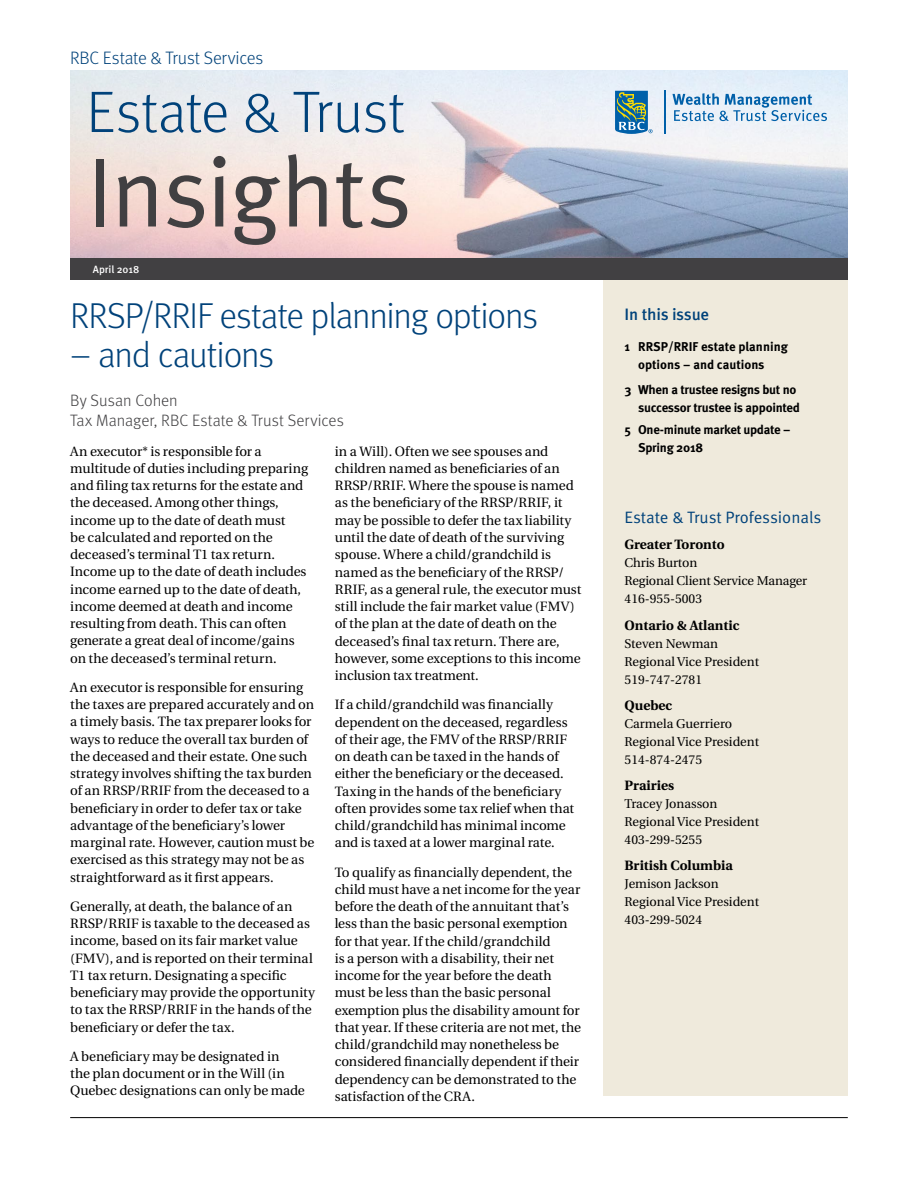
<style>
.page{position:relative;width:918px;height:1188px;background:#fff}
.page>*{position:absolute;margin:0;border:0;box-sizing:border-box;transform-origin:0 0}
.t1{font:99px "Meta OT Norm";letter-spacing:-.03em;color:#414042}
.t2{font:300 58.5px "Meta OT";letter-spacing:-.005em;color:#00427a}
.t3{font:300 36px "Meta OT";letter-spacing:-.035em;color:#00427a}
.t4{font:300 18px "Meta OT";letter-spacing:-.005em;color:#00427a}
.t5{font:300 16.5px/19.5px "Meta OT";color:#414042}
.t6{font:16.5px "Meta OT Norm";letter-spacing:-.005em;color:#00427a}
.t7{font:500 16.5px "Meta OT";letter-spacing:-.015em;color:#00427a}
.t8{font:13.5px/17.2px "Utopia";letter-spacing:-.005em;color:#000}
.t9{font:700 13.5px "Utopia";color:#000}
.t10{font:12.75px/18px "Utopia";color:#000}
.t11{font:700 12.75px/18px "Meta OT";letter-spacing:-.02em;color:#000;text-align:right}
.t12{font:700 12.75px/18px "Meta OT";color:#000}
.t13{font:500 10.5px "Meta OT";color:#fff}
</style>
<div class="page">
<hr style="left:70px;top:1117px;width:778px;height:1px;background:#000">
<img style="left:70px;top:70px;width:778px;height:188px">
<div style="left:603px;top:280px;width:245px;height:816px;background:#efeadc"></div>
<svg style="left:615px;top:91px;width:38px;height:43px;background:#5b929f"></svg>
<hr style="left:664px;top:91px;width:1px;height:43px;background:#0060a9">
<svg style="left:672px;top:93px;width:155px;height:28px;background:#abcae3"></svg>
<div style="left:70px;top:258px;width:778px;height:22px;background:#414042"></div>
<h3 class="t4" style="left:70px;top:47px;width:195px">RBC Estate &amp; Trust Services</h3>
<h2 class="t2" style="left:86px;top:78px;width:320px">Estate &amp; Trust</h2>
<h1 class="t1" style="left:86px;top:133px;width:328px">Insights</h1>
<p class="t13" style="left:93px;top:263px;width:48px">April 2018</p>
<h3 class="t3" style="left:70px;top:295px;width:469px">RRSP/RRIF estate planning options</h3>
<h3 class="t3" style="left:70px;top:334px;width:205px">– and cautions</h3>
<p class="t5" style="left:70px;top:391px;width:275px">By Susan Cohen<br>Tax Manager, RBC Estate &amp; Trust Services</p>
<p class="t8" style="left:70px;top:443px;width:239px">An executor* is responsible for a multitude of duties including preparing and filing tax returns for the estate and the deceased. Among other things, income up to the date of death must<br>be calculated and reported on the deceased’s terminal T1 tax return.<br>Income up to the date of death includes income earned up to the date of death, income deemed at death and income resulting from death. This can often generate a great deal of income/gains on the deceased’s terminal return.</p>
<p class="t8" style="left:70px;top:679px;width:246px">An executor is responsible for ensuring the taxes are prepared accurately and on a timely basis. The tax preparer looks for ways to reduce the overall tax burden of the deceased and their estate. One such strategy involves shifting the tax burden of an RRSP/RRIF from the deceased to a beneficiary in order to defer tax or take advantage of the beneficiary’s lower marginal rate. However, caution must be exercised as this strategy may not be as straightforward as it first appears.</p>
<p class="t8" style="left:70px;top:898px;width:246px">Generally, at death, the balance of an RRSP/RRIF is taxable to the deceased as income, based on its fair market value (FMV), and is reported on their terminal T1 tax return. Designating a specific beneficiary may provide the opportunity to tax the RRSP/RRIF in the hands of the beneficiary or defer the tax.</p>
<p class="t8" style="left:70px;top:1048px;width:236px">A beneficiary may be designated in<br>the plan document or in the Will (in<br>Quebec designations can only be made</p>
<p class="t8" style="left:335px;top:443px;width:248px">in a Will). Often we see spouses and children named as beneficiaries of an RRSP/RRIF. Where the spouse is named as the beneficiary of the RRSP/RRIF, it may be possible to defer the tax liability until the date of death of the surviving spouse. Where a child/grandchild is named as the beneficiary of the RRSP/ RRIF, as a general rule, the executor must still include the fair market value (FMV) of the plan at the date of death on the deceased’s final tax return. There are, however, some exceptions to this income inclusion tax treatment.</p>
<p class="t8" style="left:335px;top:696px;width:241px">If a child/grandchild was financially dependent on the deceased, regardless of their age, the FMV of the RRSP/RRIF on death can be taxed in the hands of either the beneficiary or the deceased.<br>Taxing in the hands of the beneficiary often provides some tax relief when that child/grandchild has minimal income and is taxed at a lower marginal rate.</p>
<p class="t8" style="left:335px;top:864px;width:248px">To qualify as financially dependent, the child must have a net income for the year before the death of the annuitant that’s less than the basic personal exemption for that year. If the child/grandchild<br>is a person with a disability, their net income for the year before the death must be less than the basic personal exemption plus the disability amount for that year. If these criteria are not met, the child/grandchild may nonetheless be considered financially dependent if their dependency can be demonstrated to the satisfaction of the CRA.</p>
<p class="t7" style="left:625px;top:304px;width:86px">In this issue</p>
<p class="t12" style="left:638px;top:338px;width:151px;text-indent:-14px">1 RRSP/RRIF estate planning options – and cautions</p>
<p class="t11" style="left:625px;top:381px;width:177px">3 When a trustee resigns but no successor trustee is appointed</p>
<p class="t11" style="left:638px;top:420px;width:154px;text-align:left;text-indent:-14px">5 One-minute market update –<br>Spring 2018</p>
<p class="t6" style="left:625px;top:508px;width:198px">Estate &amp; Trust Professionals</p>
<p class="t9" style="left:625px;top:537px;width:102px">Greater Toronto</p>
<p class="t10" style="left:625px;top:554px;width:184px">Chris Burton<br>Regional Client Service Manager<br>416-955-5003</p>
<p class="t9" style="left:625px;top:617px;width:116px">Ontario &amp; Atlantic</p>
<p class="t10" style="left:625px;top:635px;width:136px">Steven Newman<br>Regional Vice President<br>519-747-2781</p>
<p class="t9" style="left:625px;top:698px;width:49px">Quebec</p>
<p class="t10" style="left:625px;top:715px;width:136px">Carmela Guerriero<br>Regional Vice President<br>514-874-2475</p>
<p class="t9" style="left:625px;top:778px;width:51px">Prairies</p>
<p class="t10" style="left:625px;top:795px;width:136px">Tracey Jonasson<br>Regional Vice President<br>403-299-5255</p>
<p class="t9" style="left:625px;top:858px;width:110px">British Columbia</p>
<p class="t10" style="left:625px;top:875px;width:136px">Jemison Jackson<br>Regional Vice President<br>403-299-5024</p>
</div>
